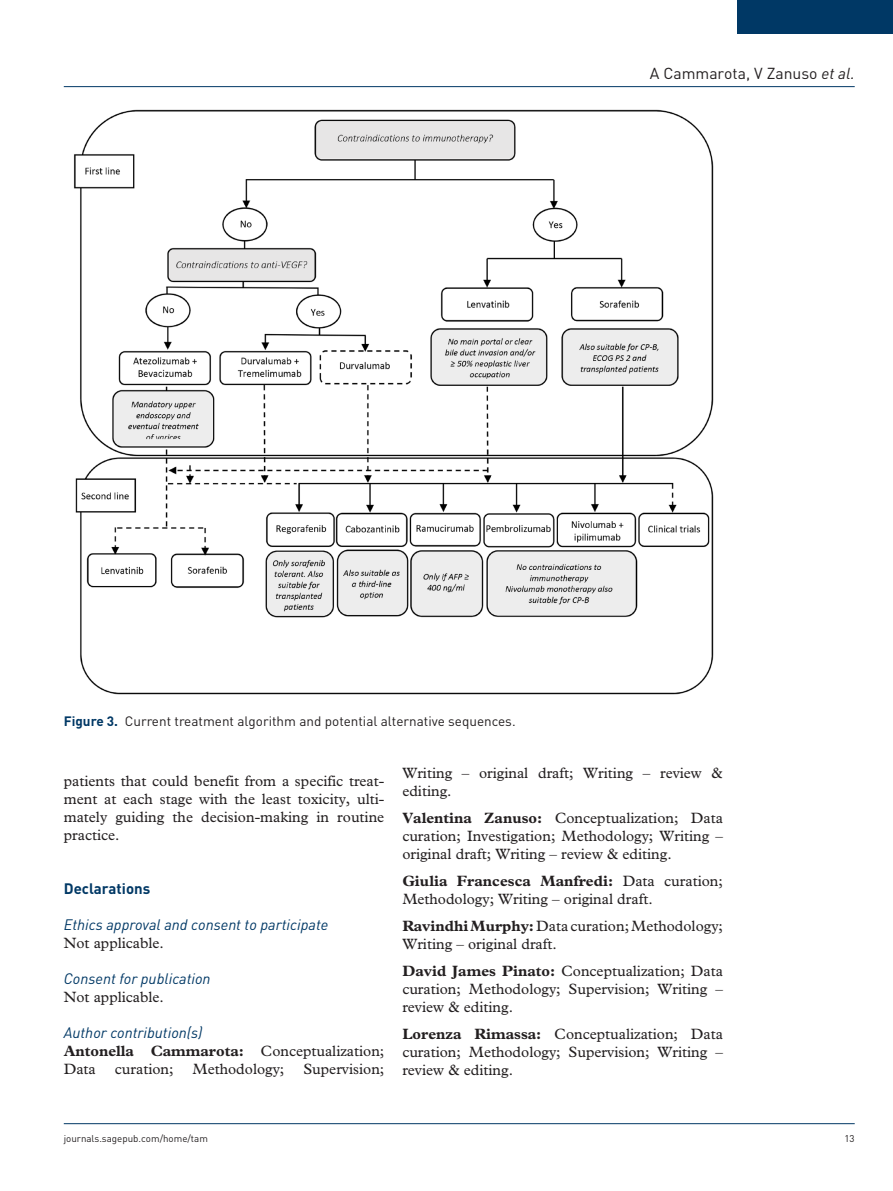
<style>
.page{position:relative;width:893px;height:1191px;background:#fff}
.page>*{position:absolute;margin:0;border:0;box-sizing:border-box;transform-origin:0 0}
.t1{font:15.75px "DIN";color:#231f20}
.t2{font:15px/18px "Plantin Std";color:#231f20;text-align:justify}
.t3{font:italic 15px "DIN";color:#003865}
.t4{font:700 15px "DIN";color:#003865}
.t5{font:13.5px "DIN";color:#231f20}
.t6{font:9.75px "DIN";color:#231f20}
.s1{font-style:italic}
.s2{font-weight:700;color:#003865}
.s3{font-weight:700}
</style>
<div class="page">
<hr style="left:64px;top:86px;width:791px;height:1px;background:#003865">
<hr style="left:64px;top:1123px;width:791px;height:1px;background:#003865">
<div style="left:738px;top:0;width:155px;height:34px;background:#003865"></div>
<img style="left:73px;top:109px;width:641px;height:586px">
<p class="t1" style="left:650px;top:63px;width:206px">A Cammarota, V Zanuso <span class="s1">et al.</span></p>
<p class="t5" style="left:64px;top:713px;width:453px"><span class="s2">Figure 3.</span> Current treatment algorithm and potential alternative sequences.</p>
<p class="t2" style="left:64px;top:772px;width:322px">patients that could benefit from a specific treat&shy;ment at each stage with the least toxicity, ulti&shy;mately guiding the decision-making in routine practice.</p>
<p class="t4" style="left:64px;top:879px;width:88px">Declarations</p>
<p class="t3" style="left:64px;top:915px;width:266px">Ethics approval and consent to participate</p>
<p class="t2" style="left:64px;top:934px;width:102px">Not applicable.</p>
<p class="t3" style="left:64px;top:969px;width:148px">Consent for publication</p>
<p class="t2" style="left:64px;top:988px;width:102px">Not applicable.</p>
<p class="t3" style="left:64px;top:1023px;width:140px">Author contribution(s)</p>
<p class="t2" style="left:64px;top:1042px;width:322px"><span class="s3">Antonella Cammarota:</span> Conceptualization;<br>Data</p>
<p class="t2" style="left:115px;top:1060px;width:60px">curation;</p>
<p class="t2" style="left:193px;top:1060px;width:93px">Methodology;</p>
<p class="t2" style="left:303px;top:1060px;width:82px">Supervision;</p>
<p class="t2" style="left:402px;top:764px;width:322px">Writing – original draft; Writing – review &amp; editing.</p>
<p class="t2" style="left:402px;top:809px;width:322px"><span class="s3">Valentina Zanuso:</span> Conceptualization; Data curation; Investigation; Methodology; Writing – original draft; Writing – review &amp; editing.</p>
<p class="t2" style="left:402px;top:872px;width:322px"><span class="s3">Giulia Francesca Manfredi:</span> Data curation;<br>Methodology; Writing – original draft.</p>
<p class="t2" style="left:402px;top:917px;width:322px"><span class="s3">Ravindhi Murphy:</span> Data curation; Methodology;<br>Writing – original draft.</p>
<p class="t2" style="left:402px;top:962px;width:322px"><span class="s3">David James Pinato:</span> Conceptualization; Data curation; Methodology; Supervision; Writing – review &amp; editing.</p>
<p class="t2" style="left:402px;top:1025px;width:322px"><span class="s3">Lorenza Rimassa:</span> Conceptualization; Data curation; Methodology; Supervision; Writing – review &amp; editing.</p>
<p class="t6" style="left:64px;top:1132px;width:146px">journals.sagepub.com/home/tam</p>
<p class="t6" style="left:844px;top:1132px;width:12px">13</p>
</div>
